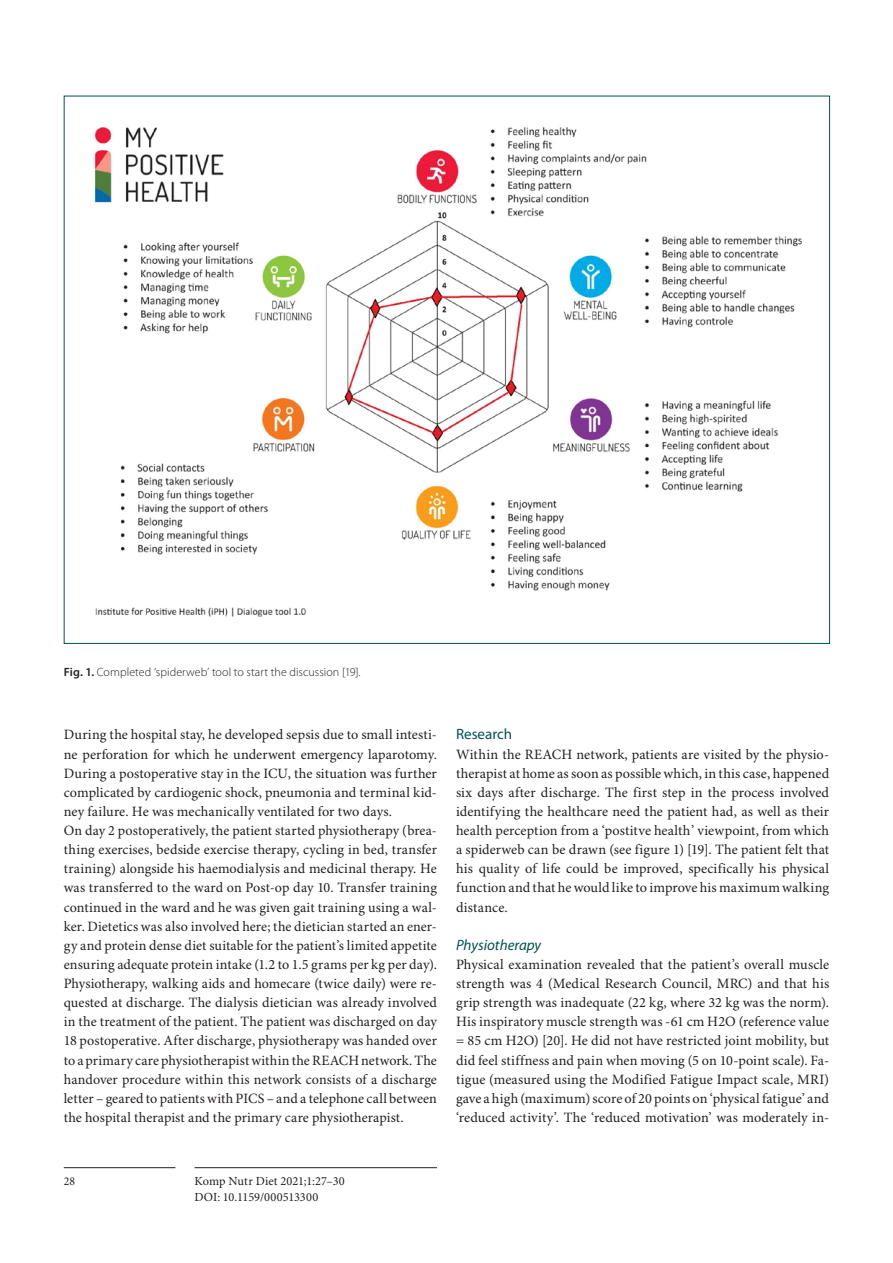
<style>
.page{position:relative;width:893px;height:1263px;background:#fff}
.page>*{position:absolute;margin:0;border:0;box-sizing:border-box;transform-origin:0 0}
.t1{font:italic 15px "Myriad Pro";color:#005252}
.t2{font:15px "Myriad Pro";color:#005252}
.t3{font:14.25px/19px "Minion Pro";letter-spacing:.005em;color:#231f20;text-align:justify}
.t4{font:12.3px/16px "Minion Pro";color:#231f20}
.t5{font:300 12px "Myriad Pro";letter-spacing:.005em;color:#231f20}
.t6{font:12px "Minion Pro";color:#231f20}
.s1{font-weight:600}
</style>
<div class="page">
<hr style="left:64px;top:1167px;width:111px;height:1px;background:#231f20">
<hr style="left:195px;top:1167px;width:242px;height:1px;background:#231f20">
<img style="left:94px;top:127px;width:708px;height:490px">
<p class="t5" style="left:64px;top:665px;width:298px"><span class="s1">Fig. 1.</span> Completed ‘spiderweb’ tool to start the discussion [19].</p>
<p class="t3" style="left:64px;top:726px;width:375px;text-align:left">During the hospital stay, he developed sepsis due to small intesti&shy;ne perforation for which he underwent emergency laparotomy.<br>During a postoperative stay in the ICU, the situation was further complicated by cardiogenic shock, pneumonia and terminal kid&shy;ney failure. He was mechanically ventilated for two days.<br>On day 2 postoperatively, the patient started physiotherapy (brea&shy;thing exercises, bedside exercise therapy, cycling in bed, transfer training) alongside his haemodialysis and medicinal therapy. He was transferred to the ward on Post-op day 10. Transfer training continued in the ward and he was given gait training using a wal&shy;ker. Dietetics was also involved here; the dietician started an ener&shy;gy and protein dense diet suitable for the patient’s limited appetite ensuring adequate protein intake (1.2 to 1.5 grams per kg per day).<br>Physiotherapy, walking aids and homecare (twice daily) were re&shy;quested at discharge. The dialysis dietician was already involved in the treatment of the patient. The patient was discharged on day 18 postoperative. After discharge, physiotherapy was handed over to a primary care physiotherapist within the REACH network. The handover procedure within this network consists of a discharge letter – geared to patients with PICS – and a telephone call between the hospital therapist and the primary care physiotherapist.</p>
<p class="t2" style="left:456px;top:726px;width:58px">Research</p>
<p class="t3" style="left:456px;top:745px;width:375px">Within the REACH network, patients are visited by the physio&shy;therapist at home as soon as possible which, in this case, happened six days after discharge. The first step in the process involved identifying the healthcare need the patient had, as well as their health perception from a ‘postitve health’ viewpoint, from which a spiderweb can be drawn (see figure 1) [19]. The patient felt that his quality of life could be improved, specifically his physical function and that he would like to improve his maximum walking distance.</p>
<p class="t1" style="left:456px;top:937px;width:87px">Physiotherapy</p>
<p class="t3" style="left:456px;top:955px;width:375px">Physical examination revealed that the patient’s overall muscle strength was 4 (Medical Research Council, MRC) and that his grip strength was inadequate (22 kg, where 32 kg was the norm).<br>His inspiratory muscle strength was -61 cm H2O (reference value = 85 cm H2O) [20]. He did not have restricted joint mobility, but did feel stiffness and pain when moving (5 on 10-point scale). Fa&shy;tigue (measured using the Modified Fatigue Impact scale, MRI) gave a high (maximum) score of 20 points on ‘physical fatigue’ and ‘reduced activity’. The ‘reduced motivation’ was moderately in-</p>
<p class="t6" style="left:64px;top:1174px;width:13px">28</p>
<p class="t4" style="left:195px;top:1174px;width:152px">Komp Nutr Diet 2021;1:27–30<br>DOI: 10.1159/000513300</p>
</div>
